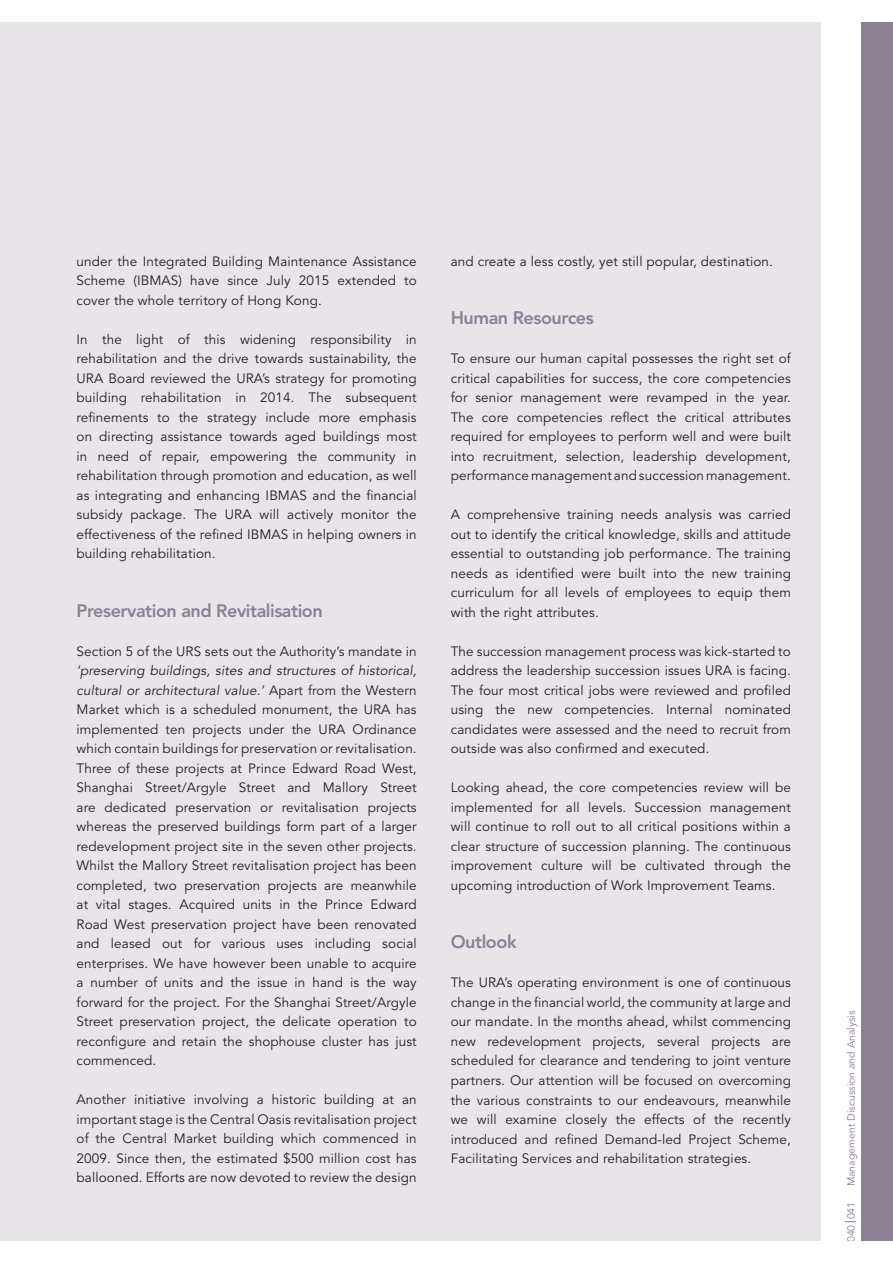
<style>
.page{position:relative;width:893px;height:1263px;background:#fff}
.page>*{position:absolute;margin:0;border:0;box-sizing:border-box;transform-origin:0 0}
.t1{font:800 18px "Avenir";letter-spacing:-.025em;color:#8c8095}
.t2{font:13.5px/19.5px "Avenir";letter-spacing:.01em;color:#231f20;text-align:justify}
.t3{font:10.5px "Avenir";color:#8c8095}
.s1{font-style:italic}
</style>
<div class="page">
<div style="left:861px;top:0;width:32px;height:1263px;background:#8c8095"></div>
<div style="left:0;top:0;width:821px;height:1263px;background:#e8e5ea"></div>
<div style="left:0;top:0;width:893px;height:21px;background:#fff"></div>
<div style="left:0;top:1242px;width:893px;height:21px;background:#fff"></div>
<p class="t2" style="left:77px;top:253px;width:342px">under the Integrated Building Maintenance Assistance Scheme (IBMAS) have since July 2015 extended to cover the whole territory of Hong Kong.</p>
<p class="t2" style="left:77px;top:331px;width:342px">In the light of this widening responsibility in rehabilitation and the drive towards sustainability, the URA Board reviewed the URA’s strategy for promoting building rehabilitation in 2014. The subsequent refinements to the strategy include more emphasis on directing assistance towards aged buildings most in need of repair, empowering the community in rehabilitation through promotion and education, as well as integrating and enhancing IBMAS and the financial subsidy package. The URA will actively monitor the effectiveness of the refined IBMAS in helping owners in building rehabilitation.</p>
<h1 class="t1" style="left:77px;top:603px;width:248px">Preservation and Revitalisation</h1>
<p class="t2" style="left:77px;top:643px;width:342px">Section 5 of the URS sets out the Authority’s mandate in</p>
<p class="t2" style="left:77px;top:662px;width:342px"><span class="s1">‘preserving buildings, sites and structures of historical, cultural or architectural value.’</span> Apart from the Western Market which is a scheduled monument, the URA has implemented ten projects under the URA Ordinance which contain buildings for preservation or revitalisation.<br>Three of these projects at Prince Edward Road West, Shanghai Street/Argyle Street and Mallory Street are dedicated preservation or revitalisation projects whereas the preserved buildings form part of a larger redevelopment project site in the seven other projects.<br>Whilst the Mallory Street revitalisation project has been completed, two preservation projects are meanwhile at vital stages. Acquired units in the Prince Edward Road West preservation project have been renovated and leased out for various uses including social enterprises. We have however been unable to acquire a number of units and the issue in hand is the way forward for the project. For the Shanghai Street/Argyle Street preservation project, the delicate operation to reconfigure and retain the shophouse cluster has just commenced.</p>
<p class="t2" style="left:77px;top:1091px;width:342px">Another initiative involving a historic building at an important stage is the Central Oasis revitalisation project of the Central Market building which commenced in 2009. Since then, the estimated $500 million cost has ballooned. Efforts are now devoted to review the design</p>
<p class="t2" style="left:451px;top:253px;width:324px">and create a less costly, yet still popular, destination.</p>
<h1 class="t1" style="left:451px;top:311px;width:145px">Human Resources</h1>
<p class="t2" style="left:451px;top:350px;width:342px">To ensure our human capital possesses the right set of critical capabilities for success, the core competencies for senior management were revamped in the year.<br>The core competencies reflect the critical attributes required for employees to perform well and were built into recruitment, selection, leadership development, performance management and succession management.</p>
<p class="t2" style="left:451px;top:506px;width:342px">A comprehensive training needs analysis was carried out to identify the critical knowledge, skills and attitude essential to outstanding job performance. The training needs as identified were built into the new training curriculum for all levels of employees to equip them with the right attributes.</p>
<p class="t2" style="left:451px;top:643px;width:342px">The succession management process was kick-started to address the leadership succession issues URA is facing.<br>The four most critical jobs were reviewed and profiled using the new competencies. Internal nominated candidates were assessed and the need to recruit from outside was also confirmed and executed.</p>
<p class="t2" style="left:451px;top:779px;width:342px">Looking ahead, the core competencies review will be implemented for all levels. Succession management will continue to roll out to all critical positions within a clear structure of succession planning. The continuous improvement culture will be cultivated through the upcoming introduction of Work Improvement Teams.</p>
<h1 class="t1" style="left:451px;top:935px;width:67px">Outlook</h1>
<p class="t2" style="left:451px;top:974px;width:342px">The URA’s operating environment is one of continuous change in the financial world, the community at large and our mandate. In the months ahead, whilst commencing new redevelopment projects, several projects are scheduled for clearance and tendering to joint venture partners. Our attention will be focused on overcoming the various constraints to our endeavours, meanwhile we will examine closely the effects of the recently introduced and refined Demand-led Project Scheme, Facilitating Services and rehabilitation strategies.</p>
<p class="t3" style="left:847px;top:1186px;width:177px;rotate:-90deg">Management Discussion and Analysis</p>
<p class="t3" style="left:847px;top:1219px;width:19px;rotate:-90deg">041</p>
<p class="t3" style="left:847px;top:1242px;width:18px;rotate:-90deg">040</p>
</div>
